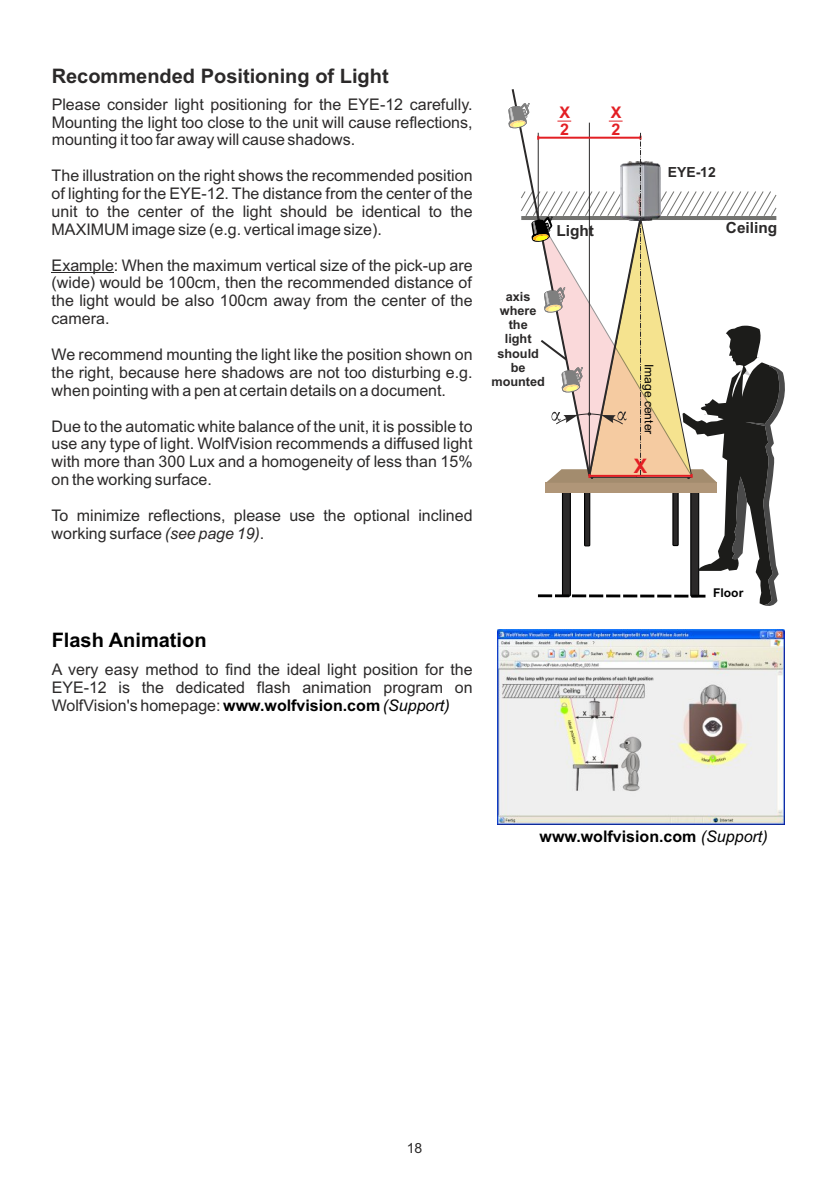
<style>
.page{position:relative;width:840px;height:1191px;background:#fff}
.page>*{position:absolute;margin:0;border:0;box-sizing:border-box;transform-origin:0 0}
.t1{font:700 20px "Arial";color:#2b2929}
.t2{font:700 20px "Arial";color:#000}
.t3{font:700 20px "Arial";color:#e31f24}
.t4{font:16px/17.8px "Arial";color:#2b2929;text-align:justify}
.t5{font:700 16px "Arial";color:#000}
.t6{font:700 16px/16.4px "Arial";color:#e31f24}
.t7{font:700 15.4px "Arial";color:#2b2929}
.t8{font:700 14px "Arial";color:#2b2929}
.t9{font:14px "Arial";color:#2b2929}
.t10{font:700 12.6px/14.2px "Arial";color:#2b2929;text-align:center}
.t11{font:12px "Arial";color:#000}
.t12{font:700 12px "Arial";color:#000}
.s1{font-style:italic}
.s2{font-weight:700;color:#000}
.s3{font-style:italic;color:#000}
.s4{font-weight:400;font-style:italic}
</style>
<div class="page">
<hr style="left:52px;top:272px;width:62px;height:1px;background:#2b2929">
<img style="left:497px;top:629px;width:287px;height:196px">
<svg style="left:508px;top:89px;width:277px;height:517px"></svg>
<p class="t1" style="left:52px;top:68px;width:338px">Recommended Positioning of Light</p>
<p class="t4" style="left:52px;top:97px;width:422px">Please consider light positioning for the EYE-12 carefully.<br>Mounting the light too close to the unit will cause reflections, mounting it too far away will cause shadows.</p>
<p class="t4" style="left:52px;top:168px;width:422px">The illustration on the right shows the recommended position of lighting for the EYE-12. The distance from the center of the unit to the center of the light should be identical to the MAXIMUM image size (e.g. vertical image size).</p>
<p class="t4" style="left:52px;top:257px;width:422px">Example: When the maximum vertical size of the pick-up are (wide) would be 100cm, then the recommended distance of the light would be also 100cm away from the center of the camera.</p>
<p class="t4" style="left:52px;top:347px;width:422px">We recommend mounting the light like the position shown on the right, because here shadows are not too disturbing e.g. when pointing with a pen at certain details on a document.</p>
<p class="t4" style="left:52px;top:418px;width:422px">Due to the automatic white balance of the unit, it is possible to use any type of light. WolfVision recommends a diffused light with more than 300 Lux and a homogeneity of less than 15% on the working surface.</p>
<p class="t4" style="left:52px;top:508px;width:422px">To minimize reflections, please use the optional inclined working surface <span class="s1">(see page 19)</span>.</p>
<p class="t2" style="left:52px;top:633px;width:156px">Flash Animation</p>
<p class="t4" style="left:52px;top:661px;width:422px">A very easy method to find the ideal light position for the EYE-12 is the dedicated flash animation program on WolfVision's homepage: <span class="s2">www.wolfvision.com</span> <span class="s3">(Support)</span></p>
<p class="t6" style="left:559px;top:106px;width:12px">X<br>2</p>
<p class="t6" style="left:610px;top:106px;width:12px">X<br>2</p>
<p class="t7" style="left:556px;top:224px;width:39px">Light</p>
<p class="t8" style="left:667px;top:167px;width:49px">EYE-12</p>
<p class="t7" style="left:725px;top:222px;width:53px">Ceiling</p>
<p class="t10" style="left:491px;top:290px;width:55px">axis where the<br>light should be mounted</p>
<p class="t11" style="left:653px;top:364px;width:72px;rotate:90deg">Image center</p>
<p class="t3" style="left:633px;top:458px;width:15px">X</p>
<p class="t12" style="left:712px;top:589px;width:32px">Floor</p>
<p class="t5" style="left:539px;top:830px;width:229px">www.wolfvision.com <span class="s4">(Support)</span></p>
<p class="t9" style="left:406px;top:1143px;width:17px">18</p>
</div>
